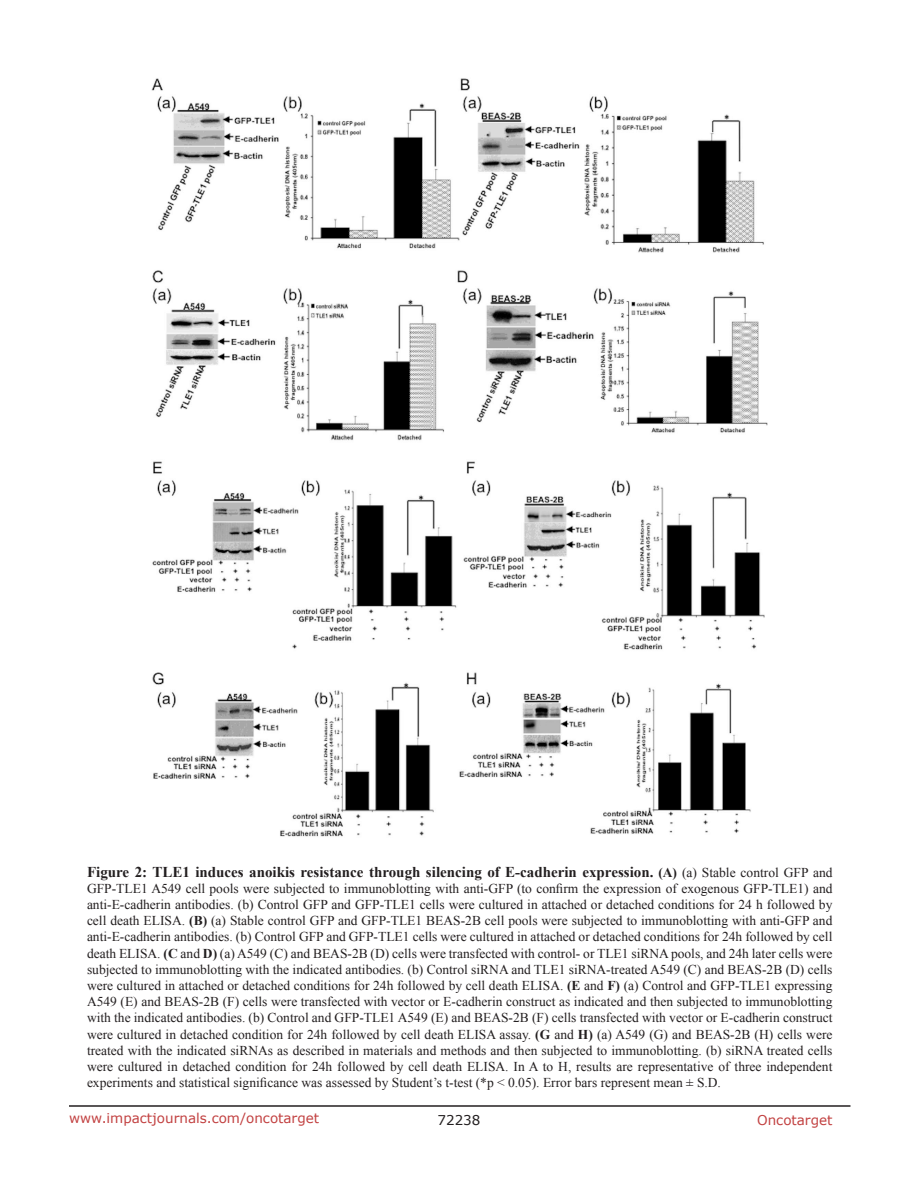
<style>
.page{position:relative;width:918px;height:1188px;background:#fff}
.page>*{position:absolute;margin:0;border:0;box-sizing:border-box;transform-origin:0 0}
.figuretext{font:700 15px "Times New Roman";color:#231f20}
.figuretext-2{font:13.5px/16.2px "Times New Roman";color:#231f20;text-align:justify}
.t1{font:13.5px "Verdana";color:#c24141}
.t2{font:13.5px "Verdana";color:#231f20}
.s1{font-size:13.5px}
.s2{font-weight:400;font-size:13.5px}
.s3{font-weight:700}
</style>
<div class="page">
<hr style="left:69px;top:1105px;width:781px;height:2px;background:#231f20">
<img style="left:151px;top:78px;width:617px;height:759px">
<p class="figuretext" style="left:87px;top:861px;width:747px">Figure 2: TLE1 induces anoikis resistance through silencing of E-cadherin expression. <span class="s1">(A)</span> <span class="s2">(a) Stable control GFP and</span></p>
<p class="figuretext-2" style="left:87px;top:880px;width:747px">GFP-TLE1 A549 cell pools were subjected to immunoblotting with anti-GFP (to confirm the expression of exogenous GFP-TLE1) and anti-E-cadherin antibodies. (b) Control GFP and GFP-TLE1 cells were cultured in attached or detached conditions for 24 h followed by cell death ELISA. <span class="s3">(B)</span> (a) Stable control GFP and GFP-TLE1 BEAS-2B cell pools were subjected to immunoblotting with anti-GFP and anti-E-cadherin antibodies. (b) Control GFP and GFP-TLE1 cells were cultured in attached or detached conditions for 24h followed by cell death ELISA. <span class="s3">(C</span> and <span class="s3">D)</span> (a) A549 (C) and BEAS-2B (D) cells were transfected with control- or TLE1 siRNA pools, and 24h later cells were subjected to immunoblotting with the indicated antibodies. (b) Control siRNA and TLE1 siRNA-treated A549 (C) and BEAS-2B (D) cells were cultured in attached or detached conditions for 24h followed by cell death ELISA. <span class="s3">(E</span> and <span class="s3">F)</span> (a) Control and GFP-TLE1 expressing A549 (E) and BEAS-2B (F) cells were transfected with vector or E-cadherin construct as indicated and then subjected to immunoblotting with the indicated antibodies. (b) Control and GFP-TLE1 A549 (E) and BEAS-2B (F) cells transfected with vector or E-cadherin construct were cultured in detached condition for 24h followed by cell death ELISA assay. <span class="s3">(G</span> and <span class="s3">H)</span> (a) A549 (G) and BEAS-2B (H) cells were treated with the indicated siRNAs as described in materials and methods and then subjected to immunoblotting. (b) siRNA treated cells were cultured in detached condition for 24h followed by cell death ELISA. In A to H, results are representative of three independent experiments and statistical significance was assessed by Student’s t-test (*p &lt; 0.05). Error bars represent mean ± S.D.</p>
<p class="t1" style="left:69px;top:1109px;width:252px">www.impactjournals.com/oncotarget</p>
<p class="t2" style="left:438px;top:1111px;width:44px">72238</p>
<p class="t1" style="left:757px;top:1111px;width:77px">Oncotarget</p>
</div>
